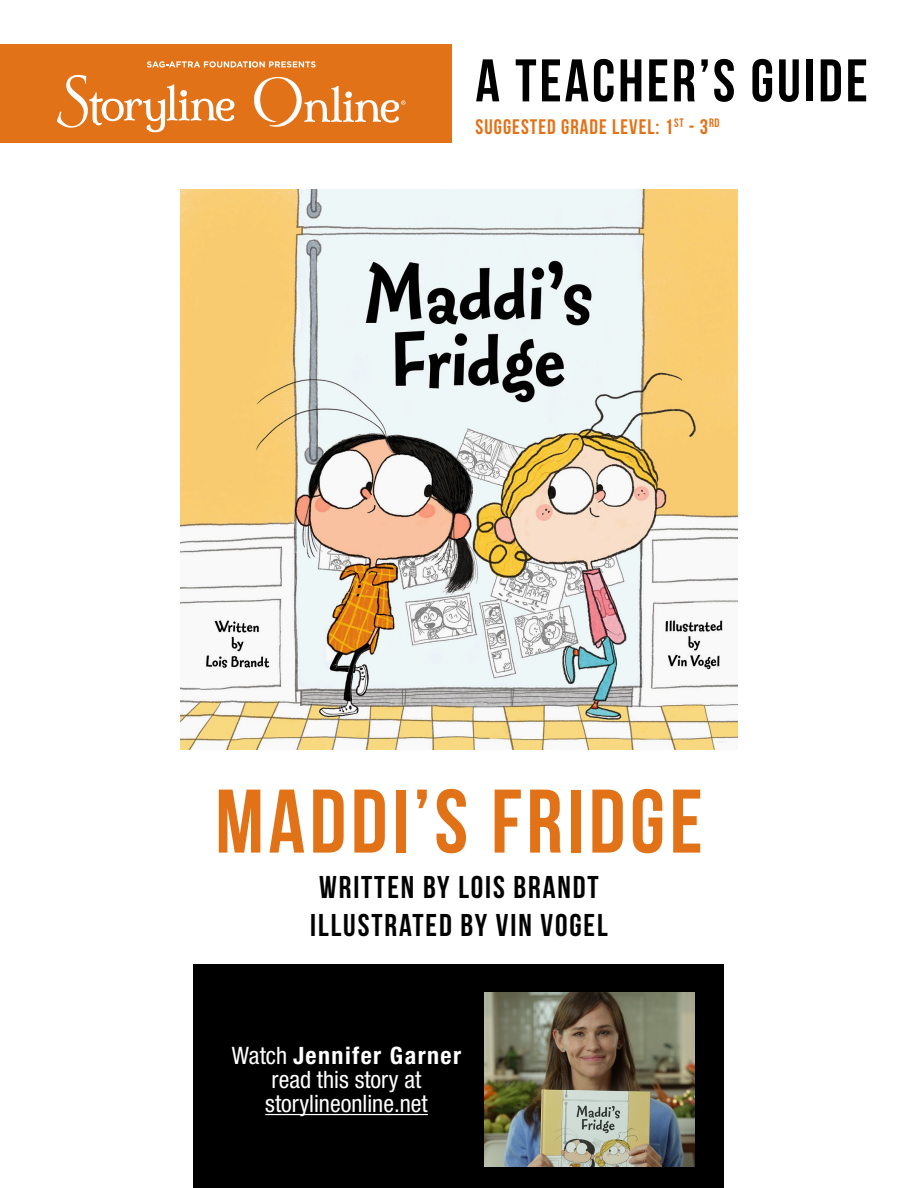
<style>
.page{position:relative;width:918px;height:1188px;background:#fff}
.page>*{position:absolute;margin:0;border:0;box-sizing:border-box;transform-origin:0 0}
.t1{font:700 90px "Bebas Neue";letter-spacing:.05em;color:#e17218}
.t2{font:700 60px "Bebas Neue";letter-spacing:.05em;color:#000}
.t3{font:31.5px/37.5px "Bebas Neue";letter-spacing:.06em;color:#020202}
.t4{font:condensed 24px/24px "Helvetica Neue LT Std";color:#fff;text-align:center}
.t5{font:700 21px "Bebas Neue";letter-spacing:.05em;color:#e17218}
.s1{font-weight:700}
</style>
<div class="page">
<div style="left:194px;top:965px;width:530px;height:223px;background:#000"></div>
<div style="left:0;top:44px;width:451px;height:99px;background:#e17218"></div>
<img style="left:180px;top:190px;width:558px;height:559px">
<hr style="left:265px;top:1114px;width:163px;height:1px;background:#fff">
<img style="left:484px;top:992px;width:210px;height:175px">
<svg style="left:254px;top:77px;width:152px;height:50px"></svg>
<svg style="left:57px;top:75px;width:177px;height:57px"></svg>
<svg style="left:147px;top:61px;width:169px;height:7px"></svg>
<h2 class="t2" style="left:476px;top:48px;width:394px">A TEACHER’S GUIDE</h2>
<p class="t5" style="left:476px;top:115px;width:246px">SUGGESTED GRADE LEVEL: 1<sup>ST</sup> - 3<sup>RD</sup></p>
<h1 class="t1" style="left:215px;top:772px;width:489px">MADDI’S FRIDGE</h1>
<h3 class="t3" style="left:310px;top:868px;width:299px">WRITTEN BY LOIS BRANDT<br>ILLUSTRATED BY VIN VOGEL</h3>
<p class="t4" style="left:232px;top:1043px;width:231px">Watch <span class="s1">Jennifer Garner </span>read this story at storylineonline.net</p>
</div>
